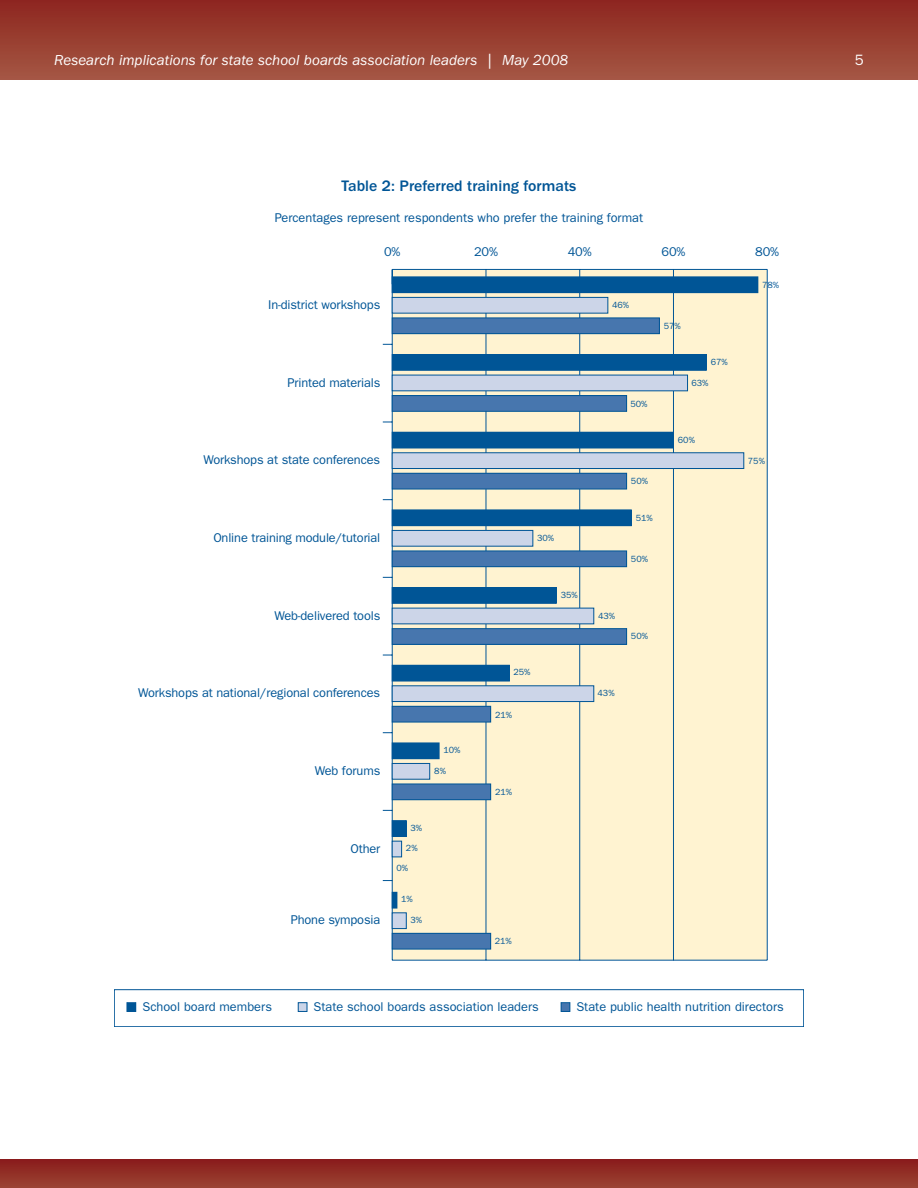
<style>
.page{position:relative;width:918px;height:1188px;background:#fff}
.page>*{position:absolute;margin:0;border:0;box-sizing:border-box;transform-origin:0 0}
.t1{font:500 15.75px "Franklin Gothic";color:#005596}
.t2{font:italic 15px "Franklin Gothic";color:#fff}
.t3{font:12.75px "Franklin Gothic";letter-spacing:-.01em;color:#005596}
.t4{font:9px "Franklin Gothic";color:#005596}
</style>
<div class="page">
<svg style="left:0;top:1159px;width:918px;height:29px;background:#922f26"></svg>
<div style="left:0;top:0;width:918px;height:80px;background:linear-gradient(to bottom,#8d251f,#a45743)"></div>
<div style="left:114px;top:990px;width:690px;height:37px;border:1px solid #005596"></div>
<div style="left:127px;top:1003px;width:9px;height:8px;background:#005596"></div>
<div style="left:127px;top:1002px;width:9px;height:10px;border:1px solid #005596"></div>
<div style="left:298px;top:1003px;width:9px;height:8px;background:#ccd5e8"></div>
<div style="left:298px;top:1002px;width:9px;height:10px;border:1px solid #005596"></div>
<svg style="left:382px;top:269px;width:386px;height:743px;background:#f6efd4"></svg>
<div style="left:392px;top:318px;width:267px;height:16px;background:#4776ae"></div>
<div style="left:392px;top:318px;width:268px;height:16px;border:1px solid #005596"></div>
<div style="left:392px;top:396px;width:235px;height:15px;background:#4776ae"></div>
<div style="left:392px;top:395px;width:235px;height:17px;border:1px solid #005596"></div>
<div style="left:392px;top:473px;width:235px;height:16px;background:#4776ae"></div>
<div style="left:392px;top:473px;width:235px;height:16px;border:1px solid #005596"></div>
<div style="left:392px;top:551px;width:235px;height:16px;background:#4776ae"></div>
<div style="left:392px;top:551px;width:235px;height:16px;border:1px solid #005596"></div>
<div style="left:392px;top:629px;width:235px;height:15px;background:#4776ae"></div>
<div style="left:392px;top:628px;width:235px;height:17px;border:1px solid #005596"></div>
<div style="left:392px;top:706px;width:99px;height:16px;background:#4776ae"></div>
<div style="left:392px;top:706px;width:99px;height:16px;border:1px solid #005596"></div>
<div style="left:392px;top:784px;width:99px;height:16px;background:#4776ae"></div>
<div style="left:392px;top:784px;width:99px;height:16px;border:1px solid #005596"></div>
<div style="left:392px;top:933px;width:99px;height:16px;background:#4776ae"></div>
<div style="left:392px;top:933px;width:99px;height:16px;border:1px solid #005596"></div>
<div style="left:392px;top:297px;width:216px;height:16px;background:#ccd5e8"></div>
<div style="left:392px;top:297px;width:216px;height:16px;border:1px solid #005596"></div>
<div style="left:392px;top:375px;width:296px;height:16px;background:#ccd5e8"></div>
<div style="left:392px;top:453px;width:352px;height:16px;background:#ccd5e8"></div>
<div style="left:392px;top:453px;width:352px;height:16px;border:1px solid #005596"></div>
<div style="left:392px;top:530px;width:141px;height:16px;background:#ccd5e8"></div>
<div style="left:392px;top:530px;width:141px;height:16px;border:1px solid #005596"></div>
<div style="left:392px;top:608px;width:202px;height:16px;background:#ccd5e8"></div>
<div style="left:392px;top:686px;width:202px;height:16px;background:#ccd5e8"></div>
<div style="left:392px;top:686px;width:202px;height:16px;border:1px solid #005596"></div>
<div style="left:392px;top:763px;width:38px;height:16px;background:#ccd5e8"></div>
<div style="left:392px;top:763px;width:38px;height:16px;border:1px solid #005596"></div>
<div style="left:392px;top:841px;width:10px;height:16px;background:#ccd5e8"></div>
<div style="left:392px;top:841px;width:10px;height:16px;border:1px solid #005596"></div>
<div style="left:392px;top:913px;width:14px;height:16px;background:#ccd5e8"></div>
<div style="left:392px;top:913px;width:14px;height:16px;border:1px solid #005596"></div>
<div style="left:392px;top:277px;width:366px;height:16px;background:#005596"></div>
<div style="left:392px;top:355px;width:314px;height:15px;background:#005596"></div>
<div style="left:392px;top:354px;width:314px;height:17px;border:1px solid #005596"></div>
<div style="left:392px;top:432px;width:281px;height:16px;background:#005596"></div>
<div style="left:392px;top:510px;width:239px;height:16px;background:#005596"></div>
<div style="left:392px;top:588px;width:164px;height:15px;background:#005596"></div>
<div style="left:392px;top:587px;width:164px;height:17px;border:1px solid #005596"></div>
<div style="left:392px;top:665px;width:117px;height:16px;background:#005596"></div>
<div style="left:392px;top:743px;width:47px;height:16px;background:#005596"></div>
<div style="left:392px;top:821px;width:14px;height:15px;background:#005596"></div>
<div style="left:392px;top:820px;width:14px;height:17px;border:1px solid #005596"></div>
<div style="left:392px;top:892px;width:5px;height:16px;background:#005596"></div>
<p class="t2" style="left:54px;top:52px;width:516px">Research implications for state school boards association leaders | May 2008</p>
<p class="t1" style="left:342px;top:177px;width:236px">Table 2: Preferred training formats</p>
<p class="t3" style="left:275px;top:210px;width:370px">Percentages represent respondents who prefer the training format</p>
<p class="t3" style="left:384px;top:244px;width:18px">0%</p>
<p class="t3" style="left:474px;top:244px;width:25px">20%</p>
<p class="t3" style="left:568px;top:244px;width:25px">40%</p>
<p class="t3" style="left:662px;top:244px;width:25px">60%</p>
<p class="t3" style="left:755px;top:244px;width:25px">80%</p>
<p class="t3" style="left:268px;top:297px;width:114px">In-district workshops</p>
<p class="t3" style="left:288px;top:375px;width:94px">Printed materials</p>
<p class="t3" style="left:204px;top:453px;width:178px">Workshops at state conferences</p>
<p class="t3" style="left:213px;top:530px;width:169px">Online training module/tutorial</p>
<p class="t3" style="left:275px;top:608px;width:107px">Web-delivered tools</p>
<p class="t3" style="left:138px;top:686px;width:243px">Workshops at national/regional conferences</p>
<p class="t3" style="left:315px;top:763px;width:67px">Web forums</p>
<p class="t4" style="left:443px;top:745px;width:19px">10%</p>
<p class="t4" style="left:434px;top:766px;width:13px">8%</p>
<p class="t3" style="left:351px;top:841px;width:31px">Other</p>
<p class="t3" style="left:291px;top:913px;width:91px">Phone symposia</p>
<p class="t4" style="left:410px;top:822px;width:13px">3%</p>
<p class="t4" style="left:406px;top:843px;width:13px">2%</p>
<p class="t4" style="left:396px;top:863px;width:13px">0%</p>
<p class="t4" style="left:401px;top:894px;width:13px">1%</p>
<p class="t4" style="left:410px;top:914px;width:13px">3%</p>
<p class="t4" style="left:537px;top:533px;width:19px">30%</p>
<p class="t4" style="left:513px;top:667px;width:19px">25%</p>
<p class="t4" style="left:495px;top:709px;width:19px">21%</p>
<p class="t4" style="left:561px;top:590px;width:19px">35%</p>
<p class="t4" style="left:612px;top:300px;width:19px">46%</p>
<p class="t4" style="left:630px;top:398px;width:19px">50%</p>
<p class="t4" style="left:664px;top:321px;width:19px">57%</p>
<p class="t4" style="left:711px;top:357px;width:19px">67%</p>
<p class="t4" style="left:692px;top:377px;width:19px">63%</p>
<p class="t4" style="left:678px;top:435px;width:19px">60%</p>
<p class="t4" style="left:631px;top:475px;width:19px">50%</p>
<p class="t4" style="left:636px;top:512px;width:19px">51%</p>
<p class="t4" style="left:631px;top:554px;width:19px">50%</p>
<p class="t4" style="left:598px;top:611px;width:19px">43%</p>
<p class="t4" style="left:631px;top:631px;width:19px">50%</p>
<p class="t4" style="left:598px;top:688px;width:19px">43%</p>
<p class="t4" style="left:762px;top:280px;width:19px">78%</p>
<p class="t4" style="left:748px;top:455px;width:19px">75%</p>
<p class="t4" style="left:495px;top:786px;width:19px">21%</p>
<p class="t4" style="left:495px;top:935px;width:19px">21%</p>
<p class="t3" style="left:143px;top:1000px;width:131px">School board members</p>
<p class="t3" style="left:314px;top:1000px;width:227px">State school boards association leaders</p>
<p class="t3" style="left:576px;top:1000px;width:209px">State public health nutrition directors</p>
</div>
